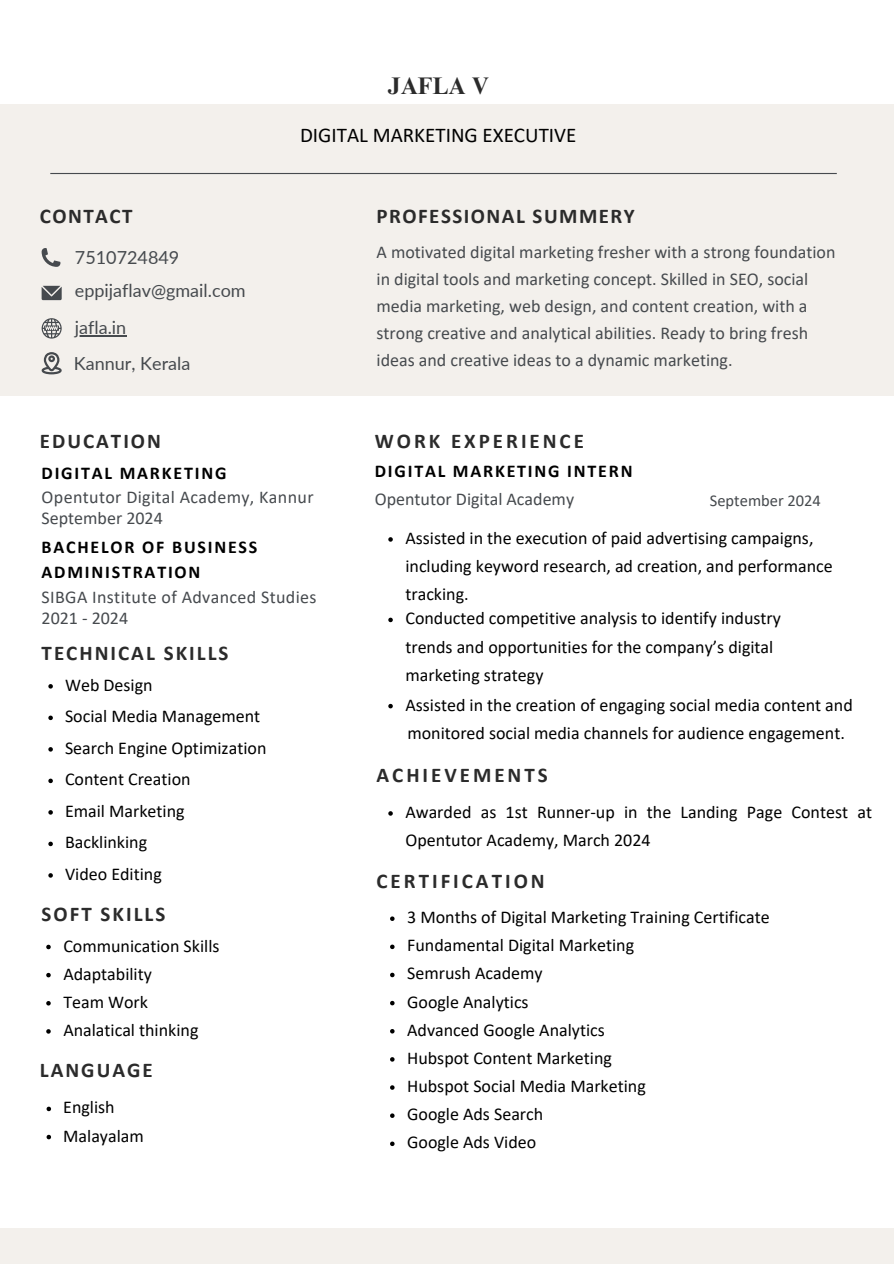
<style>
.page{position:relative;width:894px;height:1264px;background:#fff}
.page>*{position:absolute;margin:0;border:0;box-sizing:border-box;transform-origin:0 0}
.t1{font:700 24px "Times NRMT Pro";color:#2b2b2b}
.t2{font:700 21px "Calibri";letter-spacing:.095em;color:#2b2b2b}
.t3{font:700 21px "Calibri";letter-spacing:.145em;color:#2b2b2b}
.t4{font:700 21px "Calibri";letter-spacing:.07em;color:#2b2b2b}
.t5{font:21px "Calibri";color:#000}
.t6{font:18px/28.2px "Calibri";color:#000}
.t7{font:18px/27px "Calibri";color:#464a4e}
.t8{font:700 18px/24.8px "Calibri";letter-spacing:.1em;color:#000}
.t9{font:18px "Calibri";letter-spacing:.02em;color:#464a4e}
.t10{font:18px "Lato";color:#464a4e}
.t11{font:16.5px "Calibri";color:#464a4e}
</style>
<div class="page">
<div style="left:0;top:104px;width:893px;height:291px;background:#f3f0ec"></div>
<hr style="left:50px;top:173px;width:786px;height:1px;background:#464a4e">
<div style="left:0;top:1228px;width:893px;height:35px;background:#f3f0ec"></div>
<svg style="left:42px;top:286px;width:20px;height:14px"></svg>
<svg style="left:42px;top:352px;width:20px;height:22px"></svg>
<svg style="left:42px;top:318px;width:20px;height:20px"></svg>
<svg style="left:42px;top:248px;width:18px;height:19px"></svg>
<hr style="left:75px;top:335px;width:51px;height:1px;background:#464a4e">
<svg style="left:48px;top:684px;width:5px;height:4px"></svg>
<svg style="left:48px;top:715px;width:5px;height:5px"></svg>
<svg style="left:48px;top:747px;width:5px;height:4px"></svg>
<svg style="left:48px;top:778px;width:5px;height:5px"></svg>
<svg style="left:48px;top:810px;width:5px;height:4px"></svg>
<svg style="left:48px;top:841px;width:5px;height:5px"></svg>
<svg style="left:48px;top:873px;width:5px;height:4px"></svg>
<svg style="left:46px;top:944px;width:5px;height:5px"></svg>
<svg style="left:46px;top:972px;width:5px;height:5px"></svg>
<svg style="left:46px;top:1001px;width:5px;height:4px"></svg>
<svg style="left:46px;top:1029px;width:5px;height:4px"></svg>
<svg style="left:47px;top:1106px;width:4px;height:5px"></svg>
<svg style="left:47px;top:1134px;width:4px;height:5px"></svg>
<svg style="left:388px;top:537px;width:4px;height:4px"></svg>
<svg style="left:388px;top:617px;width:4px;height:5px"></svg>
<svg style="left:388px;top:704px;width:4px;height:4px"></svg>
<svg style="left:388px;top:811px;width:4px;height:4px"></svg>
<svg style="left:390px;top:916px;width:4px;height:5px"></svg>
<svg style="left:390px;top:944px;width:4px;height:5px"></svg>
<svg style="left:390px;top:972px;width:4px;height:5px"></svg>
<svg style="left:390px;top:1000px;width:4px;height:5px"></svg>
<svg style="left:390px;top:1029px;width:4px;height:4px"></svg>
<svg style="left:390px;top:1057px;width:4px;height:4px"></svg>
<svg style="left:390px;top:1085px;width:4px;height:4px"></svg>
<svg style="left:390px;top:1113px;width:4px;height:4px"></svg>
<svg style="left:390px;top:1141px;width:4px;height:5px"></svg>
<h1 class="t1" style="left:387px;top:77px;width:103px">JAFLA V</h1>
<p class="t4" style="left:40px;top:208px;width:94px">CONTACT</p>
<h2 class="t10" style="left:75px;top:246px;width:106px">7510724849</h2>
<p class="t10" style="left:75px;top:279px;width:172px">eppijaflav@gmail.com</p>
<p class="t10" style="left:75px;top:316px;width:53px">jafla.in</p>
<p class="t10" style="left:74px;top:352px;width:118px">Kannur, Kerala</p>
<h4 class="t2" style="left:40px;top:432px;width:123px">EDUCATION</h4>
<p class="t5" style="left:300px;top:126px;width:278px">DIGITAL MARKETING EXECUTIVE</p>
<p class="t4" style="left:376px;top:208px;width:260px">PROFESSIONAL SUMMERY</p>
<h3 class="t7" style="left:376px;top:240px;width:460px">A motivated digital marketing fresher with a strong foundation in digital tools and marketing concept. Skilled in SEO, social media marketing, web design, and content creation, with a strong creative and analytical abilities. Ready to bring fresh ideas and creative ideas to a dynamic marketing.</h3>
<p class="t3" style="left:374px;top:432px;width:211px">WORK EXPERIENCE</p>
<h4 class="t8" style="left:42px;top:462px;width:186px">DIGITAL MARKETING</h4>
<p class="t9" style="left:42px;top:489px;width:273px">Opentutor Digital Academy, Kannur</p>
<p class="t7" style="left:42px;top:506px;width:123px">September 2024</p>
<h2 class="t8" style="left:42px;top:536px;width:217px">BACHELOR OF BUSINESS<br>ADMINISTRATION</h2>
<p class="t9" style="left:42px;top:589px;width:276px">SIBGA Institute of Advanced Studies</p>
<p class="t7" style="left:42px;top:606px;width:88px">2021 - 2024</p>
<p class="t2" style="left:42px;top:644px;width:188px">TECHNICAL SKILLS</p>
<p class="t6" style="left:65px;top:672px;width:89px">Web Design</p>
<p class="t6" style="left:65px;top:703px;width:197px">Social Media Management</p>
<p class="t6" style="left:65px;top:735px;width:203px">Search Engine Optimization</p>
<p class="t6" style="left:65px;top:766px;width:127px">Content Creation</p>
<h2 class="t6" style="left:65px;top:798px;width:121px">Email Marketing</h2>
<p class="t6" style="left:65px;top:829px;width:84px">Backlinking</p>
<h2 class="t6" style="left:65px;top:861px;width:98px">Video Editing</h2>
<p class="t2" style="left:42px;top:905px;width:125px">SOFT SKILLS</p>
<p class="t6" style="left:63px;top:932px;width:158px">Communication Skills</p>
<p class="t6" style="left:63px;top:961px;width:90px">Adaptability</p>
<p class="t6" style="left:63px;top:989px;width:86px">Team Work</p>
<h2 class="t6" style="left:63px;top:1017px;width:137px">Analatical thinking</h2>
<p class="t2" style="left:40px;top:1061px;width:114px">LANGUAGE</p>
<p class="t6" style="left:63px;top:1094px;width:53px">English</p>
<p class="t6" style="left:63px;top:1122px;width:82px">Malayalam</p>
<p class="t8" style="left:374px;top:460px;width:259px">DIGITAL MARKETING INTERN</p>
<h2 class="t7" style="left:374px;top:487px;width:201px">Opentutor Digital Academy</h2>
<p class="t6" style="left:405px;top:525px;width:429px">Assisted in the execution of paid advertising campaigns, including keyword research, ad creation, and performance tracking.</p>
<p class="t6" style="left:405px;top:606px;width:377px">Conducted competitive analysis to identify industry trends and opportunities for the company’s digital marketing strategy</p>
<h2 class="t6" style="left:405px;top:692px;width:449px">Assisted in the creation of engaging social media content and</h2>
<h4 class="t6" style="left:407px;top:720px;width:439px">monitored social media channels for audience engagement.</h4>
<p class="t11" style="left:709px;top:493px;width:113px">September 2024</p>
<p class="t3" style="left:376px;top:766px;width:173px">ACHIEVEMENTS</p>
<p class="t6" style="left:405px;top:799px;width:468px">Awarded as 1st Runner-up in the Landing Page Contest at<br>Opentutor Academy, March 2024</p>
<p class="t3" style="left:376px;top:871px;width:169px">CERTIFICATION</p>
<p class="t6" style="left:407px;top:904px;width:364px">3 Months of Digital Marketing Training Certificate</p>
<p class="t6" style="left:407px;top:932px;width:228px">Fundamental Digital Marketing</p>
<h2 class="t6" style="left:407px;top:960px;width:137px">Semrush Academy</h2>
<p class="t6" style="left:407px;top:989px;width:123px">Google Analytics</p>
<h2 class="t6" style="left:407px;top:1017px;width:199px">Advanced Google Analytics</h2>
<p class="t6" style="left:407px;top:1045px;width:206px">Hubspot Content Marketing</p>
<p class="t6" style="left:407px;top:1073px;width:240px">Hubspot Social Media Marketing</p>
<p class="t6" style="left:407px;top:1101px;width:138px">Google Ads Search</p>
<p class="t6" style="left:407px;top:1129px;width:131px">Google Ads Video</p>
</div>
